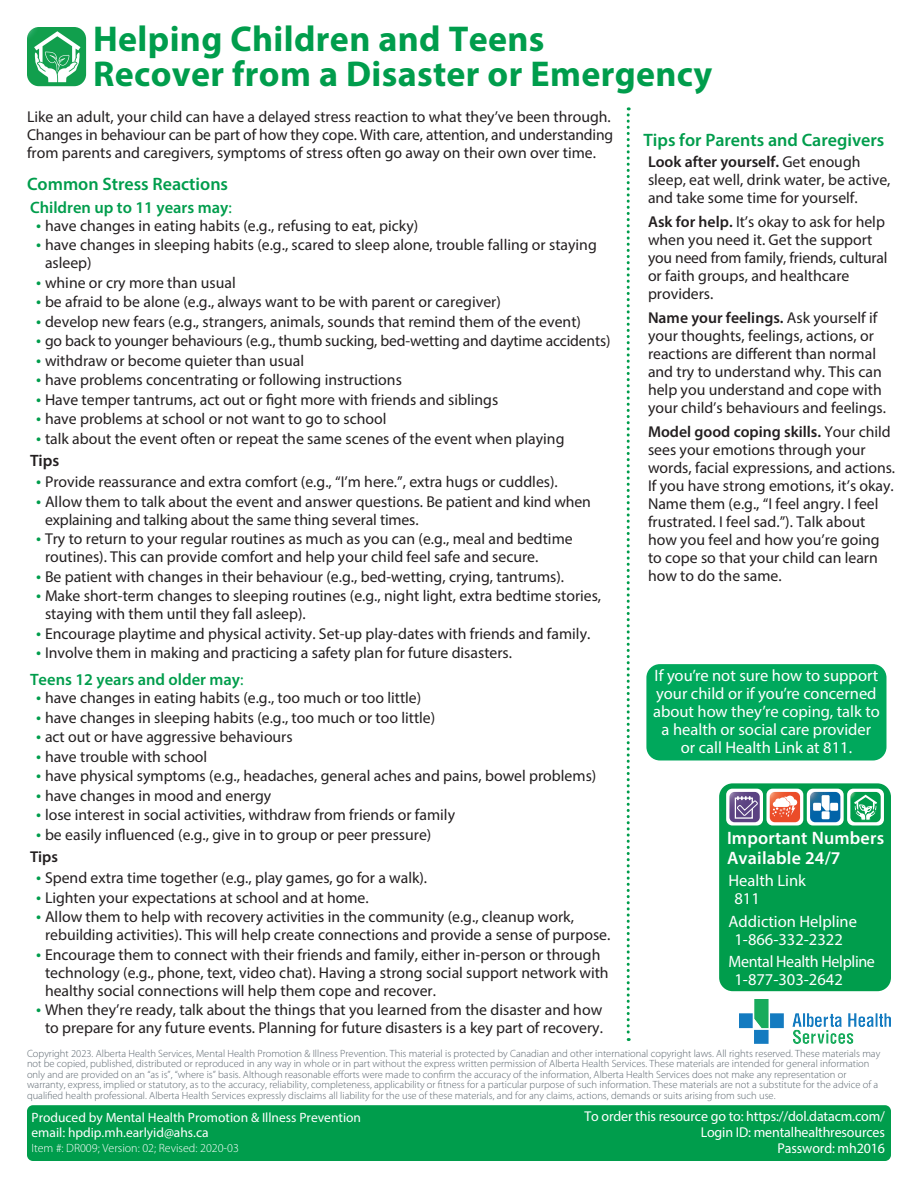
<style>
.page{position:relative;width:918px;height:1188px;background:#fff}
.page>*{position:absolute;margin:0;border:0;box-sizing:border-box;transform-origin:0 0}
.t1{font:700 36px/34.5px "Myriad Pro";letter-spacing:.01em;color:#009d4c}
.t2{font:600 18px "Myriad Pro";color:#009d4c}
.t3{font:600 18px/19.5px "Myriad Pro";letter-spacing:.01em;color:#fff}
.t4{font:16.5px/18px "Myriad Pro";color:#fff;text-align:center}
.t5{font:600 16.5px "Myriad Pro";color:#009d4c}
.t6{font:16.5px/18px "Myriad Pro";letter-spacing:-.02em;color:#fff}
.t7{font:600 16.5px "Myriad Pro";color:#231f20}
.t8{font:15.75px/18px "Myriad Pro";color:#231f20}
.t9{font:14.25px/15.8px "Myriad Pro";letter-spacing:-.01em;color:#fff;text-align:right}
.t10{font:13.5px/15px "Myriad Pro";color:#fff}
.t11{font:300 12px "Myriad Pro";color:#fff}
.t12{font:300 10.5px/10.5px "Myriad Pro";color:#5c666f}
.s1{font-weight:400}
.s2{font-size:18px;color:#009d4c}
.s3{font-weight:600}
</style>
<div class="page">
<svg style="left:719px;top:783px;width:172px;height:208px;background:#1ba05c"></svg>
<img style="left:27px;top:27px;width:59px;height:59px">
<div style="left:27px;top:1105px;width:864px;height:56px;background:#009d4c;border-radius:6px"></div>
<img style="left:740px;top:1000px;width:151px;height:43px">
<svg style="left:627px;top:107px;width:3px;height:934px"></svg>
<div style="left:646px;top:664px;width:240px;height:96px;background:#00a85c;border-radius:14px"></div>
<h1 class="t1" style="left:93px;top:21px;width:621px">Helping Children and Teens<br>Recover from a Disaster or Emergency</h1>
<p class="t8" style="left:27px;top:108px;width:588px">Like an adult, your child can have a delayed stress reaction to what they’ve been through.<br>Changes in behaviour can be part of how they cope. With care, attention, and understanding from parents and caregivers, symptoms of stress often go away on their own over time.</p>
<p class="t2" style="left:27px;top:173px;width:203px">Common Stress Reactions</p>
<p class="t5" style="left:30px;top:197px;width:203px">Children up to 11 years may<span class="s1">:</span></p>
<p class="t8" style="left:36px;top:216px;width:384px"><span class="s2">•</span> have changes in eating habits (e.g., refusing to eat, picky)</p>
<p class="t8" style="left:45px;top:236px;width:553px;text-indent:-9px"><span class="s2">•</span> have changes in sleeping habits (e.g., scared to sleep alone, trouble falling or staying asleep)</p>
<p class="t8" style="left:36px;top:273px;width:201px"><span class="s2">•</span> whine or cry more than usual</p>
<p class="t8" style="left:36px;top:293px;width:466px"><span class="s2">•</span> be afraid to be alone (e.g., always want to be with parent or caregiver)</p>
<p class="t8" style="left:36px;top:312px;width:547px"><span class="s2">•</span> develop new fears (e.g., strangers, animals, sounds that remind them of the event)</p>
<p class="t8" style="left:36px;top:332px;width:576px"><span class="s2">•</span> go back to younger behaviours (e.g., thumb sucking, bed-wetting and daytime accidents)</p>
<p class="t8" style="left:36px;top:351px;width:270px"><span class="s2">•</span> withdraw or become quieter than usual</p>
<p class="t8" style="left:36px;top:371px;width:367px"><span class="s2">•</span> have problems concentrating or following instructions</p>
<p class="t8" style="left:36px;top:390px;width:464px"><span class="s2">•</span> Have temper tantrums, act out or fight more with friends and siblings</p>
<p class="t8" style="left:36px;top:410px;width:352px"><span class="s2">•</span> have problems at school or not want to go to school</p>
<p class="t8" style="left:36px;top:429px;width:530px"><span class="s2">•</span> talk about the event often or repeat the same scenes of the event when playing</p>
<p class="t7" style="left:30px;top:450px;width:31px">Tips</p>
<p class="t8" style="left:36px;top:473px;width:523px"><span class="s2">•</span> Provide reassurance and extra comfort (e.g., “I’m here.”, extra hugs or cuddles).</p>
<p class="t8" style="left:45px;top:492px;width:547px;text-indent:-9px"><span class="s2">•</span> Allow them to talk about the event and answer questions. Be patient and kind when explaining and talking about the same thing several times.</p>
<p class="t8" style="left:45px;top:530px;width:529px;text-indent:-9px"><span class="s2">•</span> Try to return to your regular routines as much as you can (e.g., meal and bedtime routines). This can provide comfort and help your child feel safe and secure.</p>
<p class="t8" style="left:36px;top:567px;width:530px"><span class="s2">•</span> Be patient with changes in their behaviour (e.g., bed-wetting, crying, tantrums).</p>
<p class="t8" style="left:45px;top:587px;width:558px;text-indent:-9px"><span class="s2">•</span> Make short-term changes to sleeping routines (e.g., night light, extra bedtime stories, staying with them until they fall asleep).</p>
<p class="t8" style="left:36px;top:624px;width:556px"><span class="s2">•</span> Encourage playtime and physical activity. Set-up play-dates with friends and family.</p>
<p class="t8" style="left:36px;top:644px;width:478px"><span class="s2">•</span> Involve them in making and practicing a safety plan for future disasters.</p>
<p class="t5" style="left:30px;top:669px;width:215px">Teens 12 years and older may<span class="s1">:</span></p>
<p class="t8" style="left:36px;top:689px;width:387px"><span class="s2">•</span> have changes in eating habits (e.g., too much or too little)</p>
<p class="t8" style="left:36px;top:708px;width:401px"><span class="s2">•</span> have changes in sleeping habits (e.g., too much or too little)</p>
<p class="t8" style="left:36px;top:728px;width:258px"><span class="s2">•</span> act out or have aggressive behaviours</p>
<p class="t8" style="left:36px;top:747px;width:173px"><span class="s2">•</span> have trouble with school</p>
<p class="t8" style="left:36px;top:767px;width:562px"><span class="s2">•</span> have physical symptoms (e.g., headaches, general aches and pains, bowel problems)</p>
<p class="t8" style="left:36px;top:786px;width:237px"><span class="s2">•</span> have changes in mood and energy</p>
<p class="t8" style="left:36px;top:806px;width:421px"><span class="s2">•</span> lose interest in social activities, withdraw from friends or family</p>
<p class="t8" style="left:30px;top:823px;width:403px;line-height:22.5px;text-indent:6px"><span class="s2">•</span> be easily influenced (e.g., give in to group or peer pressure)<br><span class="s3">Tips</span></p>
<p class="t8" style="left:36px;top:869px;width:393px"><span class="s2">•</span> Spend extra time together (e.g., play games, go for a walk).</p>
<p class="t8" style="left:36px;top:888px;width:334px"><span class="s2">•</span> Lighten your expectations at school and at home.</p>
<p class="t8" style="left:45px;top:908px;width:567px;text-indent:-9px"><span class="s2">•</span> Allow them to help with recovery activities in the community (e.g., cleanup work, rebuilding activities). This will help create connections and provide a sense of purpose.</p>
<p class="t8" style="left:45px;top:945px;width:565px;text-indent:-9px"><span class="s2">•</span> Encourage them to connect with their friends and family, either in-person or through technology (e.g., phone, text, video chat). Having a strong social support network with healthy social connections will help them cope and recover.</p>
<p class="t8" style="left:36px;top:1001px;width:568px;text-align:center"><span class="s2">•</span> When they’re ready, talk about the things that you learned from the disaster and how to prepare for any future events. Planning for future disasters is a key part of recovery.</p>
<p class="t2" style="left:644px;top:129px;width:242px">Tips for Parents and Caregivers</p>
<p class="t8" style="left:648px;top:153px;width:244px"><span class="s3">Look after yourself.</span> Get enough sleep, eat well, drink water, be active, and take some time for yourself.</p>
<p class="t8" style="left:648px;top:213px;width:241px"><span class="s3">Ask for help.</span> It’s okay to ask for help when you need it. Get the support you need from family, friends, cultural or faith groups, and healthcare providers.</p>
<p class="t8" style="left:648px;top:309px;width:240px"><span class="s3">Name your feelings.</span> Ask yourself if your thoughts, feelings, actions, or reactions are different than normal and try to understand why. This can help you understand and cope with your child’s behaviours and feelings.</p>
<p class="t8" style="left:648px;top:423px;width:249px"><span class="s3">Model good coping skills.</span> Your child sees your emotions through your words, facial expressions, and actions.<br>If you have strong emotions, it’s okay.<br>Name them (e.g., “I feel angry. I feel frustrated. I feel sad.”). Talk about how you feel and how you’re going to cope so that your child can learn how to do the same.</p>
<p class="t4" style="left:653px;top:666px;width:228px">If you’re not sure how to support your child or if you’re concerned about how they’re coping, talk to a health or social care provider or call Health Link at 811.</p>
<p class="t3" style="left:727px;top:828px;width:159px">Important Numbers<br>Available 24/7</p>
<p class="t4" style="left:735px;top:871px;width:73px;text-align:left;text-indent:-6px">Health Link<br>811</p>
<p class="t4" style="left:729px;top:912px;width:130px">Addiction Helpline<br>1-866-332-2322</p>
<p class="t6" style="left:735px;top:952px;width:142px;text-indent:-6px">Mental Health Helpline<br>1-877-303-2642</p>
<p class="t12" style="left:27px;top:1048px;width:855px">Copyright 2023. Alberta Health Services, Mental Health Promotion &amp; Illness Prevention. This material is protected by Canadian and other international copyright laws. All rights reserved. These materials may not be copied, published, distributed or reproduced in any way in whole or in part without the express written permission of Alberta Health Services. These materials are intended for general information only and are provided on an “as is”, “where is” basis. Although reasonable efforts were made to confirm the accuracy of the information, Alberta Health Services does not make any representation or warranty, express, implied or statutory, as to the accuracy, reliability, completeness, applicability or fitness for a particular purpose of such information. These materials are not a substitute for the advice of a qualified health professional. Alberta Health Services expressly disclaims all liability for the use of these materials, and for any claims, actions, demands or suits arising from such use.</p>
<p class="t10" style="left:32px;top:1109px;width:331px">Produced by Mental Health Promotion &amp; Illness Prevention email: hpdip.mh.earlyid@ahs.ca</p>
<p class="t11" style="left:32px;top:1140px;width:209px">Item #: DR009; Version: 02; Revised: 2020-03</p>
<p class="t9" style="left:584px;top:1108px;width:302px">To order this resource go to: https://dol.datacm.com/<br>Login ID: mentalhealthresources<br>Password: mh2016</p>
</div>
